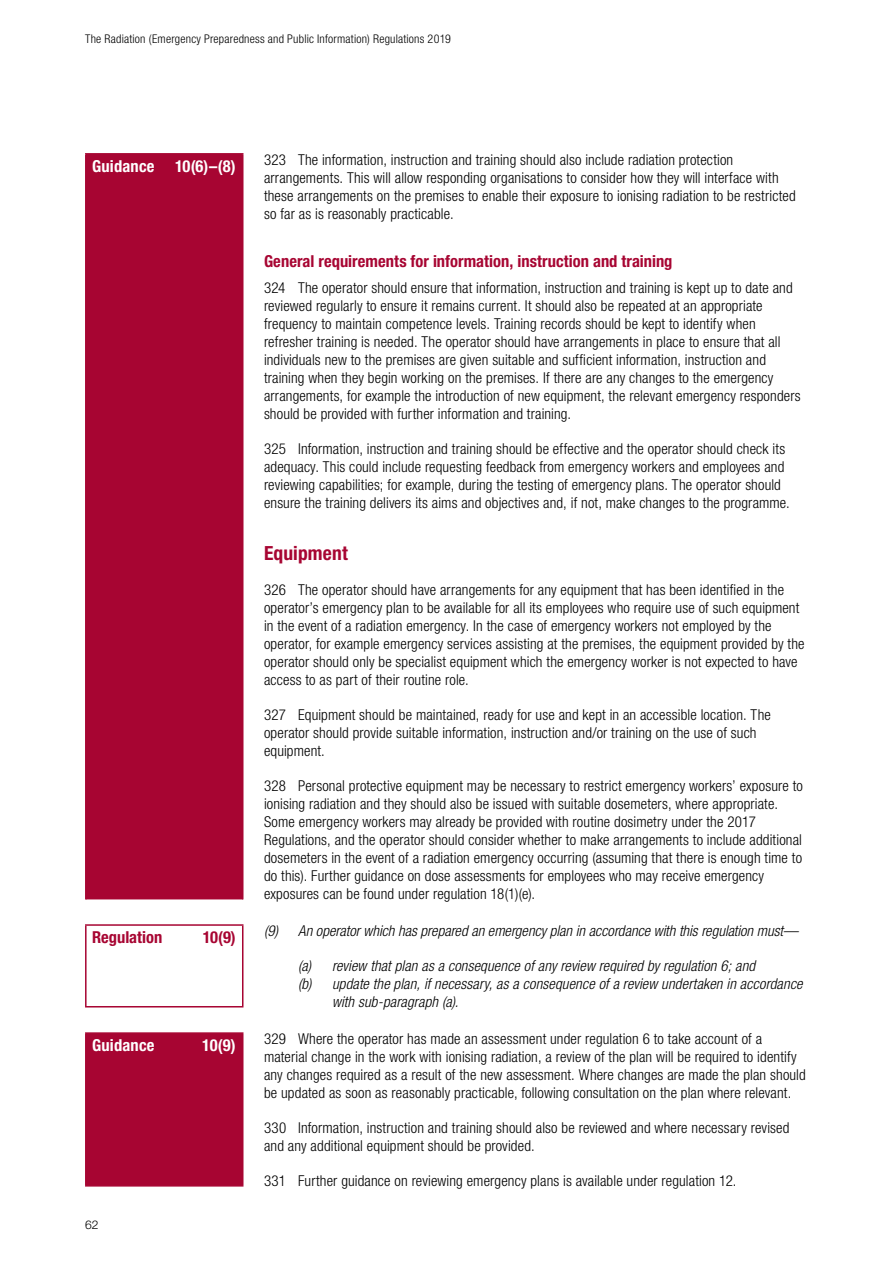
<style>
.page{position:relative;width:893px;height:1263px;background:#fff}
.page>*{position:absolute;margin:0;border:0;box-sizing:border-box;transform-origin:0 0}
.Heading_2{font:700 condensed 19.5px "Helvetica Neue LT Std";letter-spacing:.01em;color:#a70532}
.Reg__head{font:700 condensed 16.5px "Helvetica Neue LT Std";color:#a70532}
.Guidance_head{font:700 condensed 16.5px "Helvetica Neue LT Std";letter-spacing:.01em;color:#fff}
.List_para{font:300 condensed 15px/18px "Helvetica Neue LT Std";letter-spacing:.01em;color:#000}
.t1{font:italic 300 condensed 15px/18px "Helvetica Neue LT Std";letter-spacing:.005em;color:#000}
.t2{font:300 condensed 12px "Helvetica Neue LT Std";letter-spacing:.02em;color:#000}
.t3{font:300 12px "Helvetica Neue LT Std";color:#000}
</style>
<div class="page">
<div style="left:86px;top:155px;width:157px;height:1030px;background:#a70532"></div>
<div style="left:86px;top:925px;width:157px;height:82px;background:#fff"></div>
<hr style="left:85px;top:153px;width:158px;height:2px;background:#a70532">
<hr style="left:85px;top:155px;width:2px;height:744px;background:#a70532">
<hr style="left:242px;top:155px;width:1px;height:744px;background:#a70532">
<hr style="left:85px;top:1032px;width:158px;height:2px;background:#a70532">
<hr style="left:85px;top:1034px;width:2px;height:151px;background:#a70532">
<hr style="left:242px;top:1034px;width:1px;height:151px;background:#a70532">
<hr style="left:85px;top:924px;width:158px;height:2px;background:#a70532">
<hr style="left:85px;top:926px;width:2px;height:80px;background:#a70532">
<hr style="left:242px;top:926px;width:1px;height:80px;background:#a70532">
<hr style="left:85px;top:1006px;width:158px;height:1px;background:#a70532">
<hr style="left:85px;top:1185px;width:158px;height:1px;background:#a70532">
<p class="t2" style="left:85px;top:31px;width:367px">The Radiation (Emergency Preparedness and Public Information) Regulations 2019</p>
<p class="Guidance_head" style="left:92px;top:156px;width:145px">Guidance 10(6)–(8)</p>
<p class="List_para" style="left:264px;top:150px;width:533px">323 The information, instruction and training should also include radiation protection arrangements. This will allow responding organisations to consider how they will interface with these arrangements on the premises to enable their exposure to ionising radiation to be restricted so far as is reasonably practicable.</p>
<p class="Reg__head" style="left:264px;top:251px;width:410px">General requirements for information, instruction and training</p>
<p class="List_para" style="left:264px;top:279px;width:538px">324 The operator should ensure that information, instruction and training is kept up to date and reviewed regularly to ensure it remains current. It should also be repeated at an appropriate frequency to maintain competence levels. Training records should be kept to identify when refresher training is needed. The operator should have arrangements in place to ensure that all individuals new to the premises are given suitable and sufficient information, instruction and training when they begin working on the premises. If there are any changes to the emergency arrangements, for example the introduction of new equipment, the relevant emergency responders should be provided with further information and training.</p>
<p class="List_para" style="left:264px;top:440px;width:527px">325 Information, instruction and training should be effective and the operator should check its adequacy. This could include requesting feedback from emergency workers and employees and reviewing capabilities; for example, during the testing of emergency plans. The operator should ensure the training delivers its aims and objectives and, if not, make changes to the programme.</p>
<h2 class="Heading_2" style="left:264px;top:542px;width:85px">Equipment</h2>
<p class="List_para" style="left:264px;top:581px;width:542px">326 The operator should have arrangements for any equipment that has been identified in the operator’s emergency plan to be available for all its employees who require use of such equipment in the event of a radiation emergency. In the case of emergency workers not employed by the operator, for example emergency services assisting at the premises, the equipment provided by the operator should only be specialist equipment which the emergency worker is not expected to have access to as part of their routine role.</p>
<p class="List_para" style="left:264px;top:706px;width:508px">327 Equipment should be maintained, ready for use and kept in an accessible location. The operator should provide suitable information, instruction and/or training on the use of such equipment.</p>
<p class="List_para" style="left:264px;top:777px;width:540px">328 Personal protective equipment may be necessary to restrict emergency workers’ exposure to ionising radiation and they should also be issued with suitable dosemeters, where appropriate.<br>Some emergency workers may already be provided with routine dosimetry under the 2017<br>Regulations, and the operator should consider whether to make arrangements to include additional dosemeters in the event of a radiation emergency occurring (assuming that there is enough time to do this). Further guidance on dose assessments for employees who may receive emergency exposures can be found under regulation 18(1)(e).</p>
<p class="Reg__head" style="left:92px;top:927px;width:72px">Regulation</p>
<p class="Reg__head" style="left:203px;top:927px;width:34px">10(9)</p>
<p class="t1" style="left:264px;top:922px;width:536px">(9) An operator which has prepared an emergency plan in accordance with this regulation must—</p>
<p class="t1" style="left:298px;top:957px;width:459px">(a) review that plan as a consequence of any review required by regulation 6; and</p>
<p class="t1" style="left:332px;top:975px;width:472px;text-indent:-34px">(b) update the plan, if necessary, as a consequence of a review undertaken in accordance with sub-paragraph (a).</p>
<p class="Guidance_head" style="left:92px;top:1035px;width:64px">Guidance</p>
<p class="Guidance_head" style="left:202px;top:1035px;width:35px">10(9)</p>
<p class="List_para" style="left:264px;top:1029px;width:543px">329 Where the operator has made an assessment under regulation 6 to take account of a material change in the work with ionising radiation, a review of the plan will be required to identify any changes required as a result of the new assessment. Where changes are made the plan should be updated as soon as reasonably practicable, following consultation on the plan where relevant.</p>
<p class="List_para" style="left:264px;top:1118px;width:527px">330 Information, instruction and training should also be reviewed and where necessary revised and any additional equipment should be provided.</p>
<p class="List_para" style="left:264px;top:1171px;width:474px">331 Further guidance on reviewing emergency plans is available under regulation 12.</p>
<p class="t3" style="left:85px;top:1217px;width:15px">62</p>
</div>
